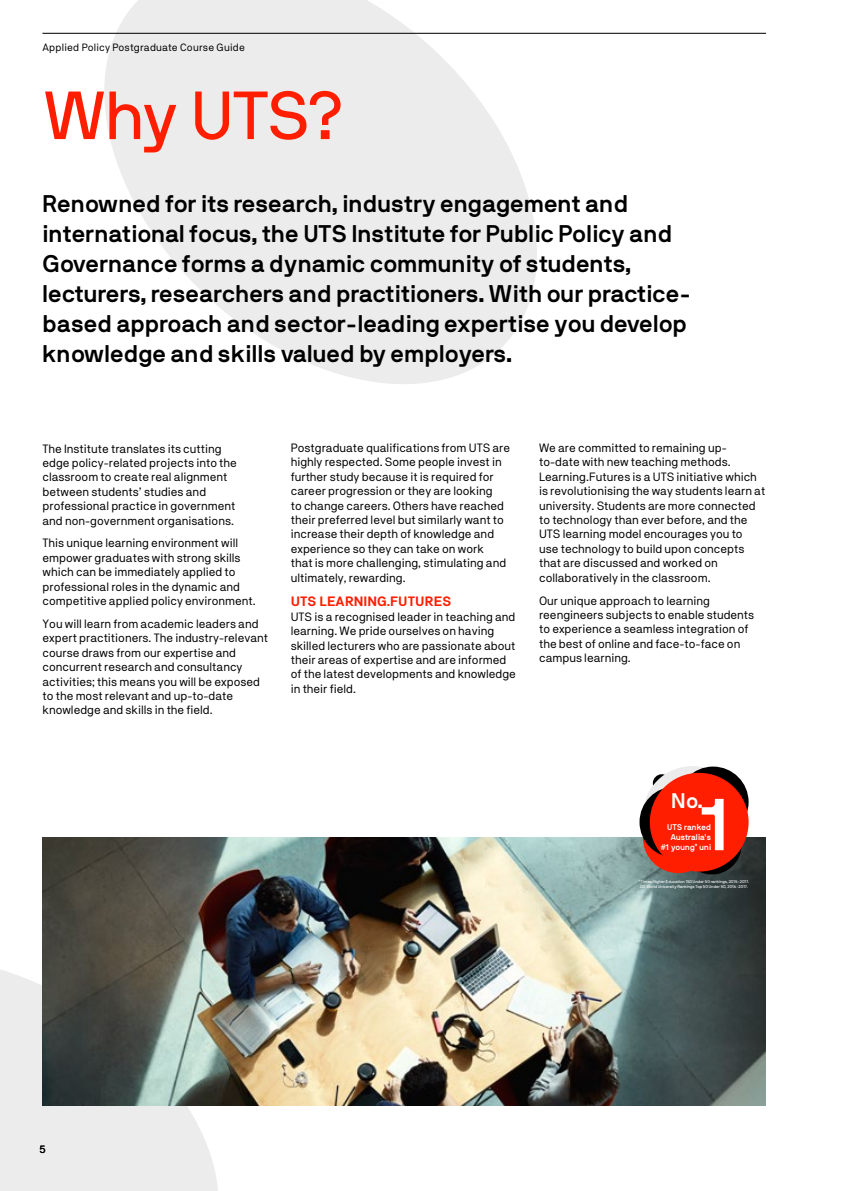
<style>
.page{position:relative;width:851px;height:1191px;background:#fff}
.page>*{position:absolute;margin:0;border:0;box-sizing:border-box;transform-origin:0 0}
.t1{font:700 72.9px "NB International Pro";color:#fff}
.t2{font:67.5px "NB International Pro";letter-spacing:-.02em;color:#ff1e00}
.t3{font:700 24px/30px "NB International Pro";color:#000}
.t4{font:700 21px "NB International Pro";color:#fff}
.t5{font:700 13.5px "NB Akademie Std";color:#ff1e00}
.t6{font:12px/14.4px "NB Akademie Std";color:#000}
.t7{font:10.5px "NB Akademie Std";letter-spacing:.02em;color:#000}
.t8{font:10.5px "NB International Pro";color:#000}
.t9{font:700 8.25px/9.9px "NB International Pro";color:#fff;text-align:right}
.t10{font:4.05px/4.9px "NB International Pro";color:#fff}
.s1{font-size:7.5px}
</style>
<div class="page">
<svg style="left:74px;top:0;width:493px;height:384px;fill:#ececec"></svg>
<svg style="left:0;top:930px;width:218px;height:261px;background:#ececec"></svg>
<img style="left:43px;top:837px;width:722px;height:269px">
<svg style="left:652px;top:774px;width:18px;height:18px"></svg>
<div style="left:642px;top:766px;width:99px;height:98px;background:#ececec;border-radius:50%"></div>
<svg style="left:677px;top:766px;width:71px;height:71px"></svg>
<svg style="left:681px;top:814px;width:60px;height:60px"></svg>
<div style="left:642px;top:802px;width:71px;height:71px;background:#ff1e00;border-radius:50%"></div>
<div style="left:639px;top:786px;width:71px;height:71px;background:#000;border-radius:50%"></div>
<div style="left:649px;top:773px;width:99px;height:98px;background:#ff1e00;border-radius:50%"></div>
<hr style="left:42px;top:33px;width:723px;height:1px;background:#000">
<p class="t7" style="left:42px;top:41px;width:204px">Applied Policy Postgraduate Course Guide</p>
<h2 class="t2" style="left:43px;top:77px;width:301px">Why UTS?</h2>
<p class="t3" style="left:43px;top:188px;width:650px">Renowned for its research, industry engagement and international focus, the UTS Institute for Public Policy and Governance forms a dynamic community of students, lecturers, researchers and practitioners. With our practice&shy;based approach and sector-leading expertise you develop knowledge and skills valued by employers.</p>
<p class="t6" style="left:43px;top:441px;width:196px">The Institute translates its cutting edge policy-related projects into the classroom to create real alignment between students’ studies and professional practice in government and non-government organisations.</p>
<p class="t6" style="left:43px;top:536px;width:215px">This unique learning environment will empower graduates with strong skills which can be immediately applied to professional roles in the dynamic and competitive applied policy environment.</p>
<p class="t6" style="left:43px;top:616px;width:227px">You will learn from academic leaders and expert practitioners. The industry-relevant course draws from our expertise and concurrent research and consultancy activities; this means you will be exposed to the most relevant and up-to-date knowledge and skills in the field.</p>
<p class="t6" style="left:291px;top:440px;width:221px">Postgraduate qualifications from UTS are highly respected. Some people invest in further study because it is required for career progression or they are looking<br>to change careers. Others have reached their preferred level but similarly want to increase their depth of knowledge and experience so they can take on work<br>that is more challenging, stimulating and ultimately, rewarding.</p>
<p class="t5" style="left:291px;top:594px;width:162px">UTS LEARNING.FUTURES</p>
<p class="t6" style="left:291px;top:609px;width:227px">UTS is a recognised leader in teaching and learning. We pride ourselves on having skilled lecturers who are passionate about their areas of expertise and are informed of the latest developments and knowledge in their field.</p>
<p class="t6" style="left:539px;top:440px;width:228px">We are committed to remaining up&shy;to-date with new teaching methods.<br>Learning.Futures is a UTS initiative which is revolutionising the way students learn at university. Students are more connected to technology than ever before, and the UTS learning model encourages you to<br>use technology to build upon concepts that are discussed and worked on collaboratively in the classroom.</p>
<p class="t6" style="left:539px;top:593px;width:217px">Our unique approach to learning reengineers subjects to enable students to experience a seamless integration of the best of online and face-to-face on campus learning.</p>
<h3 class="t4" style="left:671px;top:788px;width:33px">No.</h3>
<p class="t9" style="left:660px;top:822px;width:52px">UTS ranked<br>Australia’s #1 young<span class="s1">*</span> uni</p>
<p class="t10" style="left:638px;top:879px;width:112px">*Times Higher Education 150 Under 50 rankings, 2015-2017.<br>QS World University Rankings Top 50 Under 50, 2016-2017.</p>
<h1 class="t1" style="left:699px;top:782px;width:33px">1</h1>
<p class="t8" style="left:39px;top:1143px;width:8px">5</p>
</div>
